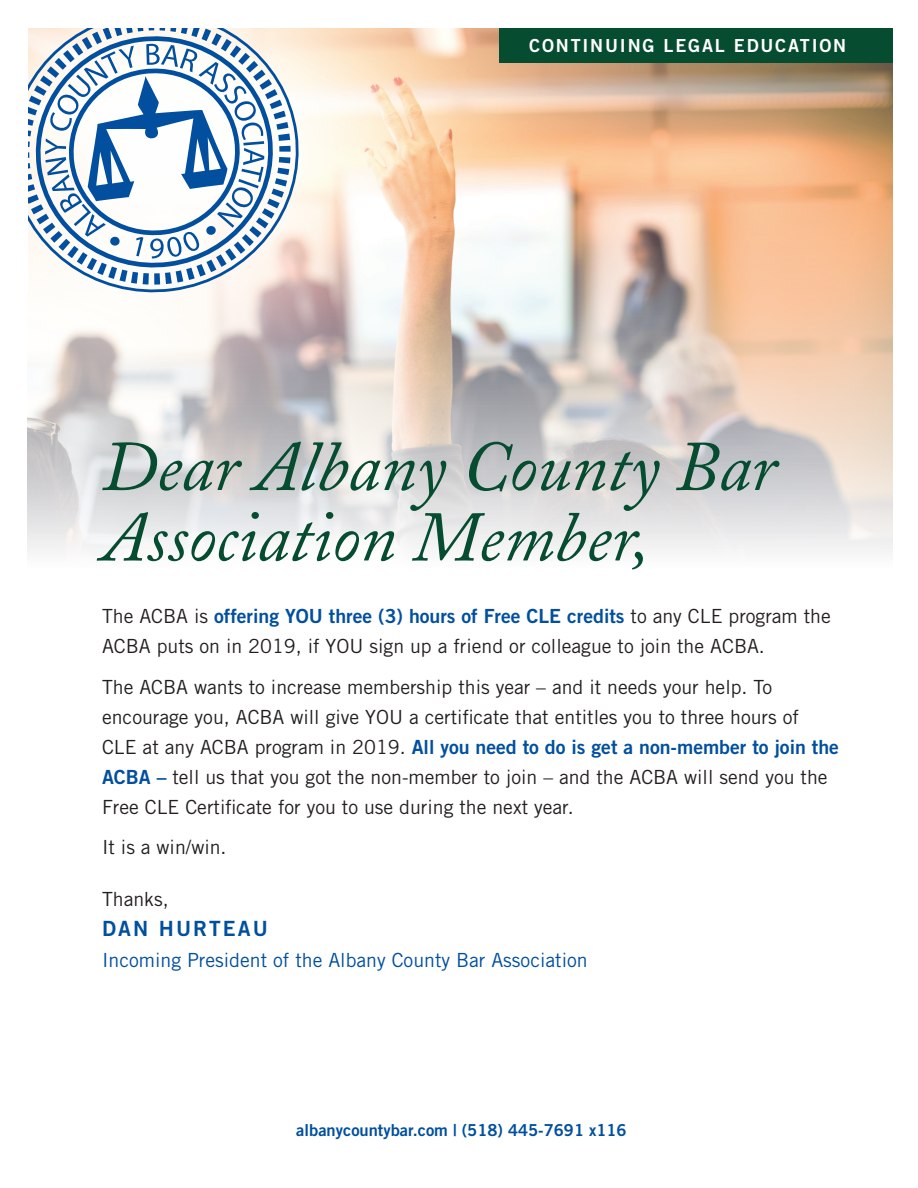
<style>
.page{position:relative;width:918px;height:1188px;background:#fff}
.page>*{position:absolute;margin:0;border:0;box-sizing:border-box;transform-origin:0 0}
.t1{font:italic 70.5px/70.5px "Adobe Caslon";color:#064c31}
.t2{font:21px "Trade Gothic Bold Two";letter-spacing:.1em;color:#014f9e}
.t3{font:19.5px/40.8px "Trade Gothic";color:#231f20}
.t4{font:19.5px "Trade Gothic Bold Two";color:#014f9e}
.t5{font:19.5px "Trade Gothic";color:#014f9e}
.t6{font:18px "Trade Gothic Bold Two";letter-spacing:.1em;color:#fff}
.t7{font:16.5px "Trade Gothic Bold Two";color:#014f9e}
.s1{font-family:"Trade Gothic";color:#231f20}
.s2{font-family:"Trade Gothic Bold Two";color:#014f9e}
</style>
<div class="page">
<img style="left:28px;top:63px;width:865px;height:489px">
<svg style="left:27px;top:28px;width:528px;height:520px"></svg>
<svg style="left:27px;top:28px;width:281px;height:273px"></svg>
<svg style="left:28px;top:28px;width:263px;height:257px"></svg>
<div style="left:0;top:0;width:28px;height:292px;background:#fff"></div>
<div style="left:500px;top:28px;width:393px;height:35px;background:#064c31"></div>
<p class="t6" style="left:529px;top:35px;width:318px">CONTINUING LEGAL EDUCATION</p>
<h1 class="t1" style="left:102px;top:434px;width:676px">Dear Albany County Bar<br>Association Member,</h1>
<p class="t4" style="left:102px;top:604px;width:730px"><span class="s1">The ACBA is</span> offering YOU three (3) hours of Free CLE credits <span class="s1">to any CLE program the</span></p>
<p class="t3" style="left:102px;top:625px;width:672px">ACBA puts on in 2019, if YOU sign up a friend or colleague to join the ACBA.<br>The ACBA wants to increase membership this year – and it needs your help. To</p>
<p class="t3" style="left:102px;top:696px;width:698px">encourage you, ACBA will give YOU a certificate that entitles you to three hours of</p>
<p class="t4" style="left:102px;top:735px;width:739px"><span class="s1">CLE at any ACBA program in 2019.</span> All you need to do is get a non-member to join the</p>
<p class="t3" style="left:102px;top:761px;width:727px;line-height:30px"><span class="s2">ACBA –</span> tell us that you got the non-member to join – and the ACBA will send you the<br>Free CLE Certificate for you to use during the next year.</p>
<p class="t3" style="left:102px;top:827px;width:126px">It is a win/win.</p>
<p class="t3" style="left:102px;top:878px;width:68px">Thanks,</p>
<p class="t2" style="left:102px;top:916px;width:167px">DAN HURTEAU</p>
<p class="t5" style="left:102px;top:948px;width:487px">Incoming President of the Albany County Bar Association</p>
<p class="t7" style="left:296px;top:1120px;width:332px">albanycountybar.com | (518) 445-7691 x116</p>
</div>
